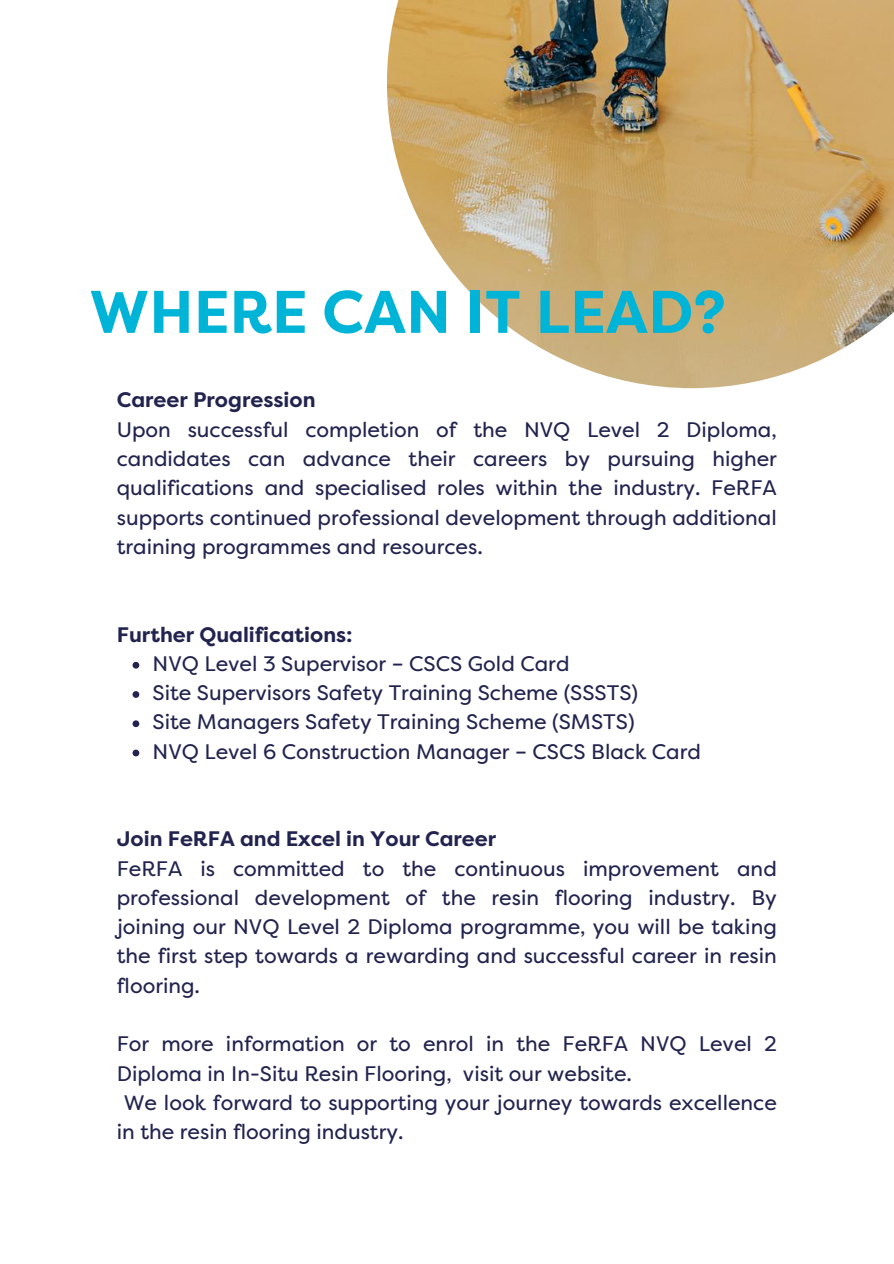
<style>
.page{position:relative;width:894px;height:1264px;background:#fff}
.page>*{position:absolute;margin:0;border:0;box-sizing:border-box;transform-origin:0 0}
.t1{font:700 60px "Filson Pro";color:#00b4d8}
.t2{font:21px/29.2px "Filson Pro";color:#22244f;text-align:justify}
.t3{font:700 21px "Filson Pro";color:#22244f}
</style>
<div class="page">
<img style="left:387px;top:0;width:506px;height:388px">
<svg style="left:132px;top:662px;width:7px;height:6px"></svg>
<svg style="left:132px;top:691px;width:7px;height:7px"></svg>
<svg style="left:132px;top:720px;width:7px;height:7px"></svg>
<svg style="left:132px;top:749px;width:7px;height:7px"></svg>
<h1 class="t1" style="left:89px;top:278px;width:637px">WHERE CAN IT LEAD?</h1>
<p class="t3" style="left:117px;top:388px;width:200px">Career Progression</p>
<p class="t2" style="left:117px;top:415px;width:661px">Upon successful completion of the NVQ Level 2 Diploma, candidates can advance their careers by pursuing higher qualifications and specialised roles within the industry. FeRFA supports continued professional development through additional training programmes and resources.</p>
<p class="t3" style="left:117px;top:622px;width:237px">Further Qualifications:</p>
<p class="t2" style="left:152px;top:649px;width:549px;text-align:left">NVQ Level 3 Supervisor – CSCS Gold Card<br>Site Supervisors Safety Training Scheme (SSSTS)<br>Site Managers Safety Training Scheme (SMSTS)<br>NVQ Level 6 Construction Manager – CSCS Black Card</p>
<p class="t3" style="left:117px;top:827px;width:381px">Join FeRFA and Excel in Your Career</p>
<p class="t2" style="left:117px;top:854px;width:661px">FeRFA is committed to the continuous improvement and professional development of the resin flooring industry. By joining our NVQ Level 2 Diploma programme, you will be taking the first step towards a rewarding and successful career in resin flooring.</p>
<p class="t2" style="left:117px;top:1029px;width:661px">For more information or to enrol in the FeRFA NVQ Level 2</p>
<p class="t2" style="left:117px;top:1058px;width:516px">Diploma in In-Situ Resin Flooring, visit our website.</p>
<p class="t2" style="left:124px;top:1088px;width:654px">We look forward to supporting your journey towards excellence</p>
<p class="t2" style="left:117px;top:1117px;width:288px">in the resin flooring industry.</p>
</div>
